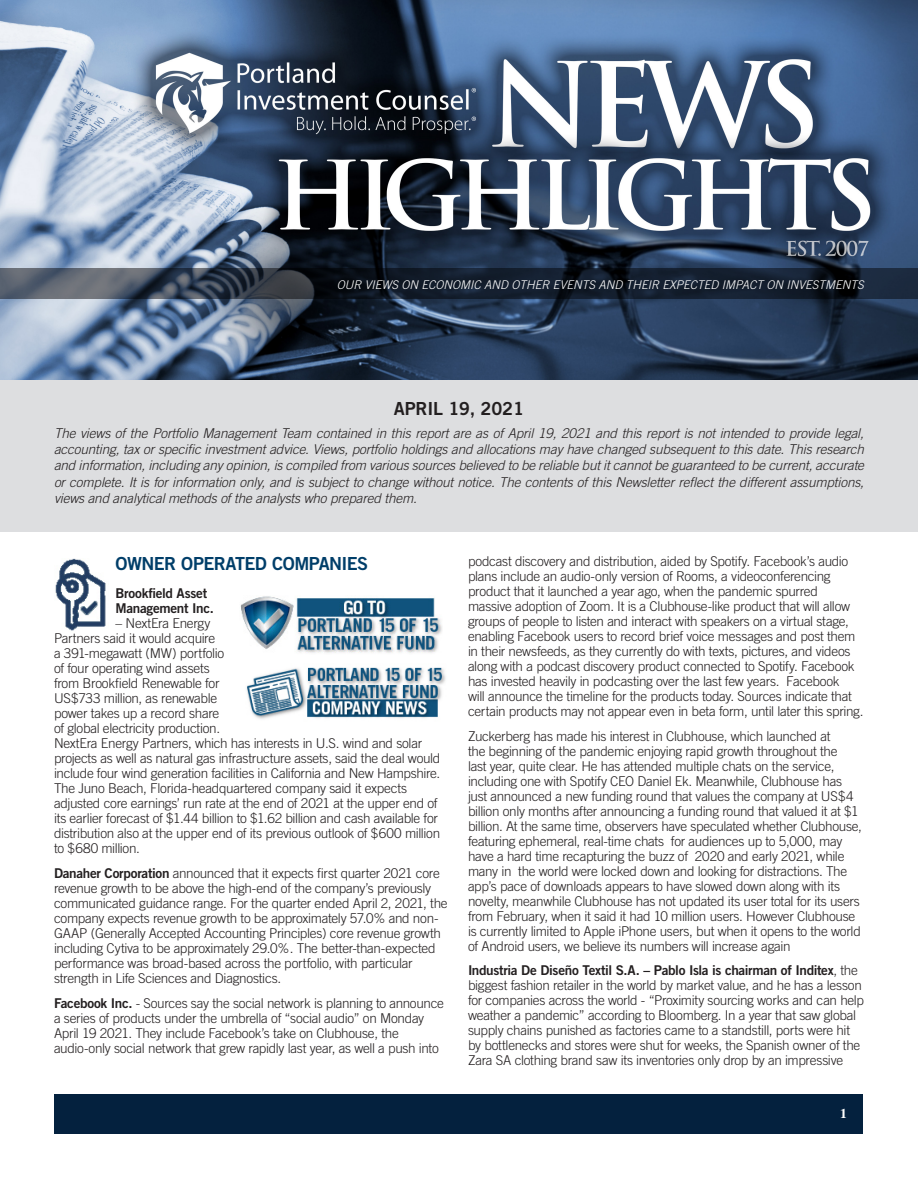
<style>
.page{position:relative;width:918px;height:1188px;background:#fff}
.page>*{position:absolute;margin:0;border:0;box-sizing:border-box;transform-origin:0 0}
.Article_-_Body{font:18px "Trade Gothic Bold Two";letter-spacing:-.035em;color:#003e69}
.t1{font:18px "Trade Gothic Bold Two";letter-spacing:-.01em;color:#231f20}
.Article_-_Body-2{font:300 13.5px/15px "Trade Gothic";letter-spacing:-.02em;color:#231f20}
.t2{font:italic 300 13.5px/16.2px "Trade Gothic";letter-spacing:-.01em;color:#231f20;text-align:justify}
.Article_-_Body-3{font:13.5px/15px "Trade Gothic Bold Two";letter-spacing:-.02em;color:#231f20}
.t3{font:700 13.5px "Times";color:#fff}
.t4{font:italic 300 12px "Trade Gothic";color:#fff}
.s1{font-family:"Trade Gothic Bold Two";font-weight:400}
</style>
<div class="page">
<div style="left:55px;top:1094px;width:808px;height:39px;background:#04213e"></div>
<img style="left:0;top:0;width:918px;height:380px">
<svg style="left:0;top:268px;width:918px;height:31px;background:#232c39"></svg>
<img style="left:55px;top:558px;width:51px;height:73px">
<div style="left:0;top:380px;width:918px;height:151px;background:#dddee0"></div>
<img style="left:247px;top:667px;width:199px;height:52px">
<img style="left:240px;top:596px;width:202px;height:57px">
<p class="t4" style="left:337px;top:277px;width:529px">OUR VIEWS ON ECONOMIC AND OTHER EVENTS AND THEIR EXPECTED IMPACT ON INVESTMENTS</p>
<p class="t1" style="left:394px;top:397px;width:132px">APRIL 19, 2021</p>
<p class="t2" style="left:54px;top:425px;width:812px">The views of the Portfolio Management Team contained in this report are as of April 19, 2021 and this report is not intended to provide legal, accounting, tax or specific investment advice. Views, portfolio holdings and allocations may have changed subsequent to this date. This research and information, including any opinion, is compiled from various sources believed to be reliable but it cannot be guaranteed to be current, accurate or complete. It is for information only, and is subject to change without notice. The contents of this Newsletter reflect the different assumptions, views and analytical methods of the analysts who prepared them.</p>
<p class="Article_-_Body" style="left:116px;top:552px;width:254px">OWNER OPERATED COMPANIES</p>
<p class="Article_-_Body-3" style="left:116px;top:586px;width:100px">Brookfield Asset<br>Management Inc.</p>
<p class="Article_-_Body-2" style="left:54px;top:616px;width:388px;text-indent:62px">– NextEra Energy<br>Partners said it would acquire<br>a 391-megawatt (MW) portfolio<br>of four operating wind assets<br>from Brookfield Renewable for<br>US$733 million, as renewable<br>power takes up a record share<br>of global electricity production.<br>NextEra Energy Partners, which has interests in U.S. wind and solar projects as well as natural gas infrastructure assets, said the deal would include four wind generation facilities in California and New Hampshire.<br>The Juno Beach, Florida-headquartered company said it expects adjusted core earnings’ run rate at the end of 2021 at the upper end of its earlier forecast of $1.44 billion to $1.62 billion and cash available for distribution also at the upper end of its previous outlook of $600 million to $680 million.</p>
<p class="Article_-_Body-2" style="left:54px;top:865px;width:395px"><span class="s1">Danaher Corporation</span> announced that it expects first quarter 2021 core revenue growth to be above the high-end of the company’s previously communicated guidance range. For the quarter ended April 2, 2021, the company expects revenue growth to be approximately 57.0% and non-GAAP (Generally Accepted Accounting Principles) core revenue growth including Cytiva to be approximately 29.0%. The better-than-expected performance was broad-based across the portfolio, with particular strength in Life Sciences and Diagnostics.</p>
<p class="Article_-_Body-2" style="left:54px;top:995px;width:391px"><span class="s1">Facebook Inc.</span> - Sources say the social network is planning to announce a series of products under the umbrella of “social audio” on Monday April 19 2021. They include Facebook’s take on Clubhouse, the audio-only social network that grew rapidly last year, as well a push into</p>
<p class="Article_-_Body-2" style="left:468px;top:553px;width:397px">podcast discovery and distribution, aided by Spotify. Facebook’s audio plans include an audio-only version of Rooms, a videoconferencing product that it launched a year ago, when the pandemic spurred massive adoption of Zoom. It is a Clubhouse-like product that will allow groups of people to listen and interact with speakers on a virtual stage, enabling Facebook users to record brief voice messages and post them in their newsfeeds, as they currently do with texts, pictures, and videos along with a podcast discovery product connected to Spotify. Facebook has invested heavily in podcasting over the last few years. Facebook<br>will announce the timeline for the products today. Sources indicate that certain products may not appear even in beta form, until later this spring.</p>
<p class="Article_-_Body-2" style="left:468px;top:728px;width:396px">Zuckerberg has made his interest in Clubhouse, which launched at<br>the beginning of the pandemic enjoying rapid growth throughout the<br>last year, quite clear. He has attended multiple chats on the service, including one with Spotify CEO Daniel Ek. Meanwhile, Clubhouse has just announced a new funding round that values the company at US$4 billion only months after announcing a funding round that valued it at $1 billion. At the same time, observers have speculated whether Clubhouse, featuring ephemeral, real-time chats for audiences up to 5,000, may have a hard time recapturing the buzz of 2020 and early 2021, while many in the world were locked down and looking for distractions. The app’s pace of downloads appears to have slowed down along with its novelty, meanwhile Clubhouse has not updated its user total for its users from February, when it said it had 10 million users. However Clubhouse is currently limited to Apple iPhone users, but when it opens to the world of Android users, we believe its numbers will increase again</p>
<p class="Article_-_Body-2" style="left:468px;top:963px;width:397px"><span class="s1">Industria De Diseño Textil S.A. – Pablo Isla is chairman of Inditex</span>, the biggest fashion retailer in the world by market value, and he has a lesson for companies across the world - “Proximity sourcing works and can help weather a pandemic” according to Bloomberg. In a year that saw global supply chains punished as factories came to a standstill, ports were hit by bottlenecks and stores were shut for weeks, the Spanish owner of the Zara SA clothing brand saw its inventories only drop by an impressive</p>
<p class="t3" style="left:840px;top:1100px;width:8px">1</p>
</div>
